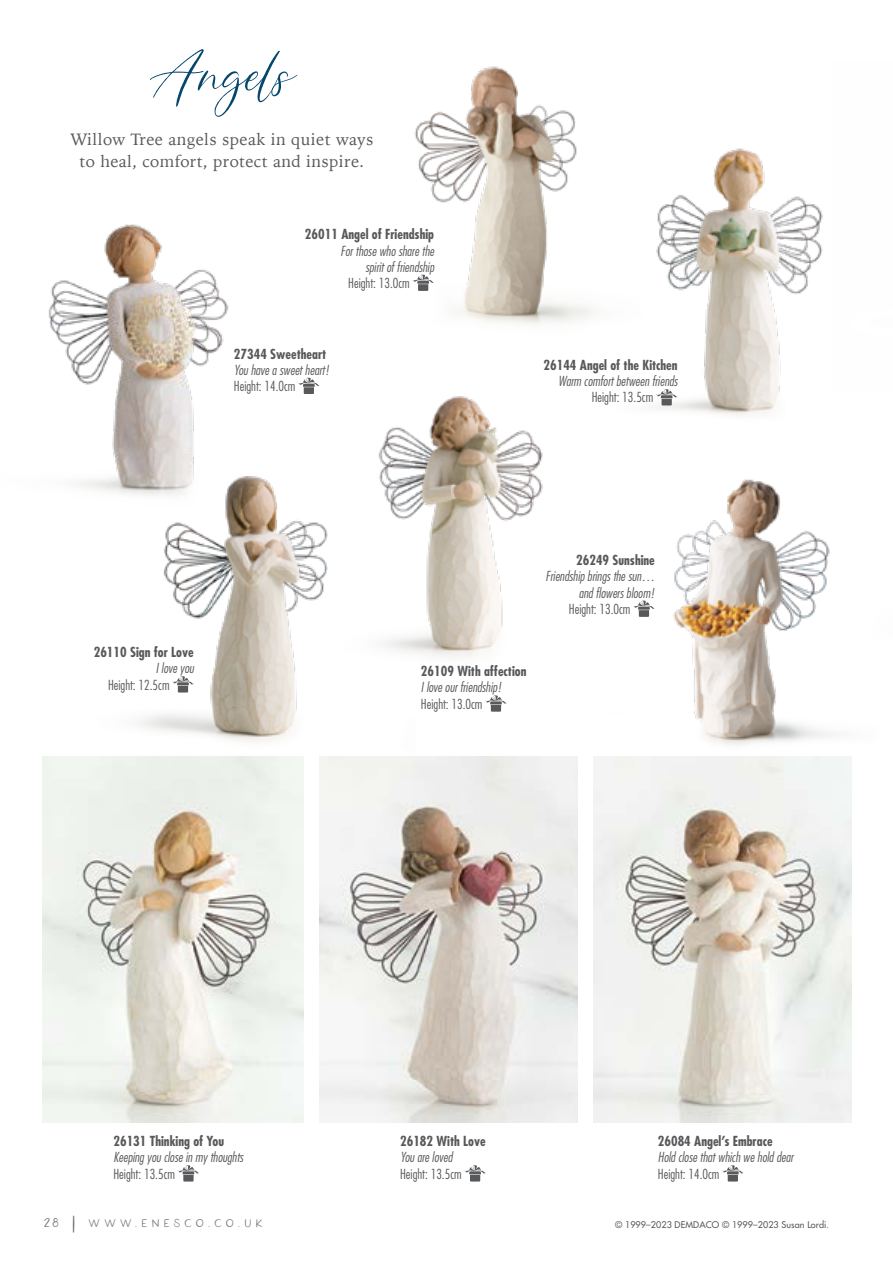
<style>
.page{position:relative;width:893px;height:1263px;background:#fff}
.page>*{position:absolute;margin:0;border:0;box-sizing:border-box;transform-origin:0 0}
.t1{font:90px "California Dreamer Script";color:#04466c}
.t2{font:18px "California Dreamer Sans";letter-spacing:.15em;color:#797a7d}
.t3{font:16.5px/22.5px "Iowan Old Style";letter-spacing:.025em;color:#58595b;text-align:center}
.t4{font:italic 300 condensed 13.5px/16.2px "Futura";color:#58595b;text-align:right}
.t5{font:700 condensed 13.5px "Futura";color:#58595b}
.t6{font:300 condensed 13.5px "Futura";color:#58595b}
.t7{font:9px "Futura";letter-spacing:.01em;color:#58595b}
.s1{color:#696a6d}
.s2{font-size:27px;color:#696a6d}
</style>
<div class="page">
<img style="left:307px;top:377px;width:236px;height:280px">
<img style="left:43px;top:757px;width:260px;height:366px">
<img style="left:319px;top:757px;width:258px;height:366px">
<img style="left:593px;top:760px;width:258px;height:363px">
<img style="left:593px;top:479px;width:259px;height:281px">
<svg style="left:178px;top:1165px;width:21px;height:16px"></svg>
<svg style="left:633px;top:600px;width:22px;height:17px"></svg>
<svg style="left:722px;top:1165px;width:22px;height:16px"></svg>
<img style="left:412px;top:66px;width:164px;height:259px">
<svg style="left:485px;top:695px;width:22px;height:17px"></svg>
<svg style="left:413px;top:274px;width:21px;height:17px"></svg>
<img style="left:73px;top:460px;width:342px;height:336px">
<svg style="left:172px;top:676px;width:22px;height:16px"></svg>
<svg style="left:464px;top:1165px;width:22px;height:16px"></svg>
<img style="left:570px;top:129px;width:253px;height:286px">
<img style="left:48px;top:224px;width:242px;height:318px">
<svg style="left:298px;top:378px;width:22px;height:16px"></svg>
<svg style="left:656px;top:389px;width:22px;height:16px"></svg>
<h1 class="t1" style="left:150px;top:30px;width:146px">Angels</h1>
<p class="t3" style="left:70px;top:127px;width:304px">Willow Tree angels speak in quiet ways to heal, comfort, protect and inspire.</p>
<p class="t5" style="left:305px;top:226px;width:131px">26011 Angel of Friendship</p>
<p class="t4" style="left:341px;top:242px;width:95px">For those who share the spirit of friendship</p>
<p class="t6" style="left:348px;top:274px;width:63px">Height: 13.0cm</p>
<p class="t5" style="left:234px;top:345px;width:94px">27344 Sweetheart</p>
<p class="t4" style="left:234px;top:361px;width:97px">You have a sweet heart!</p>
<p class="t6" style="left:234px;top:378px;width:63px">Height: 14.0cm</p>
<p class="t5" style="left:543px;top:356px;width:136px">26144 Angel of the Kitchen</p>
<p class="t4" style="left:558px;top:373px;width:121px">Warm comfort between friends</p>
<p class="t6" style="left:592px;top:389px;width:63px">Height: 13.5cm</p>
<p class="t5" style="left:94px;top:643px;width:102px">26110 Sign for Love</p>
<p class="t4" style="left:156px;top:660px;width:39px">I love you</p>
<p class="t6" style="left:108px;top:676px;width:63px">Height: 12.5cm</p>
<p class="t5" style="left:421px;top:662px;width:107px">26109 With affection</p>
<p class="t4" style="left:421px;top:679px;width:82px">I love our friendship!</p>
<p class="t6" style="left:421px;top:695px;width:63px">Height: 13.0cm</p>
<p class="t5" style="left:576px;top:551px;width:80px">26249 Sunshine</p>
<p class="t4" style="left:545px;top:568px;width:111px">Friendship brings the sun… and flowers bloom!</p>
<p class="t6" style="left:569px;top:600px;width:63px">Height: 13.0cm</p>
<p class="t5" style="left:113px;top:1132px;width:112px">26131 Thinking of You</p>
<p class="t4" style="left:113px;top:1149px;width:131px">Keeping you close in my thoughts</p>
<p class="t6" style="left:113px;top:1165px;width:63px">Height: 13.5cm</p>
<p class="t5" style="left:400px;top:1132px;width:87px">26182 With Love</p>
<p class="t4" style="left:400px;top:1149px;width:54px">You are loved</p>
<p class="t6" style="left:400px;top:1165px;width:63px">Height: 13.5cm</p>
<p class="t5" style="left:658px;top:1132px;width:116px">26084 Angel’s Embrace</p>
<p class="t4" style="left:658px;top:1149px;width:137px">Hold close that which we hold dear</p>
<p class="t6" style="left:658px;top:1165px;width:63px">Height: 14.0cm</p>
<h2 class="t2" style="left:43px;top:1206px;width:223px"><span class="s1">28</span> <span class="s2">|</span> WWW.ENESCO.CO.UK</h2>
<p class="t7" style="left:615px;top:1218px;width:216px">© 1999–2023 DEMDACO © 1999–2023 Susan Lordi.</p>
</div>
